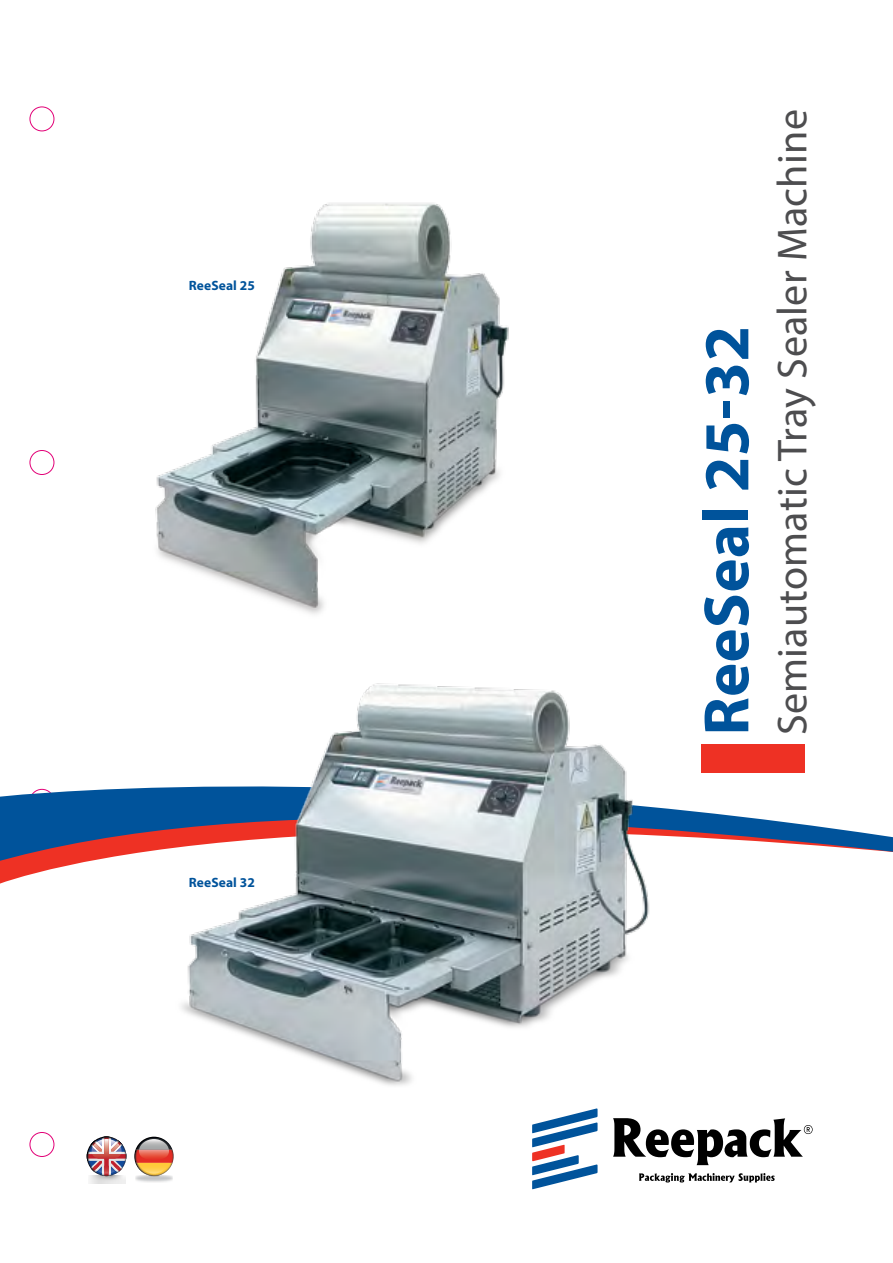
<style>
.page{position:relative;width:893px;height:1263px;background:#fff}
.page>*{position:absolute;margin:0;border:0;box-sizing:border-box;transform-origin:0 0}
.t1{font:700 64.5px "Myriad Pro";letter-spacing:.005em;color:#00539b}
.t2{font:42px "Myriad Pro";letter-spacing:.005em;color:#4d4d4f}
.t3{font:700 13.5px "Myriad Pro";letter-spacing:.005em;color:#00539b}
</style>
<div class="page">
<div style="left:30px;top:1132px;width:24px;height:25px;border:1px solid #e20177;border-radius:50%"></div>
<div style="left:30px;top:450px;width:24px;height:25px;border:1px solid #e20177;border-radius:50%"></div>
<div style="left:30px;top:107px;width:24px;height:24px;border:1px solid #e20177;border-radius:50%"></div>
<svg style="left:0;top:755px;width:893px;height:129px"></svg>
<img style="left:135px;top:1176px;width:38px;height:6px">
<img style="left:90px;top:1176px;width:35px;height:8px">
<svg style="left:87px;top:1136px;width:39px;height:40px"></svg>
<svg style="left:134px;top:1137px;width:40px;height:39px"></svg>
<div style="left:702px;top:744px;width:103px;height:28px;background:#ee3124"></div>
<img style="left:170px;top:683px;width:491px;height:403px">
<img style="left:155px;top:203px;width:354px;height:411px">
<svg style="left:532px;top:1108px;width:66px;height:81px"></svg>
<svg style="left:639px;top:1173px;width:136px;height:9px"></svg>
<svg style="left:613px;top:1118px;width:200px;height:47px"></svg>
<p class="t3" style="left:189px;top:277px;width:67px">ReeSeal 25</p>
<p class="t3" style="left:189px;top:873px;width:67px">ReeSeal 32</p>
<h1 class="t1" style="left:684px;top:735px;width:411px;rotate:-90deg">ReeSeal 25-32</h1>
<p class="t2" style="left:766px;top:735px;width:628px;rotate:-90deg">Semiautomatic Tray Sealer Machine</p>
</div>
